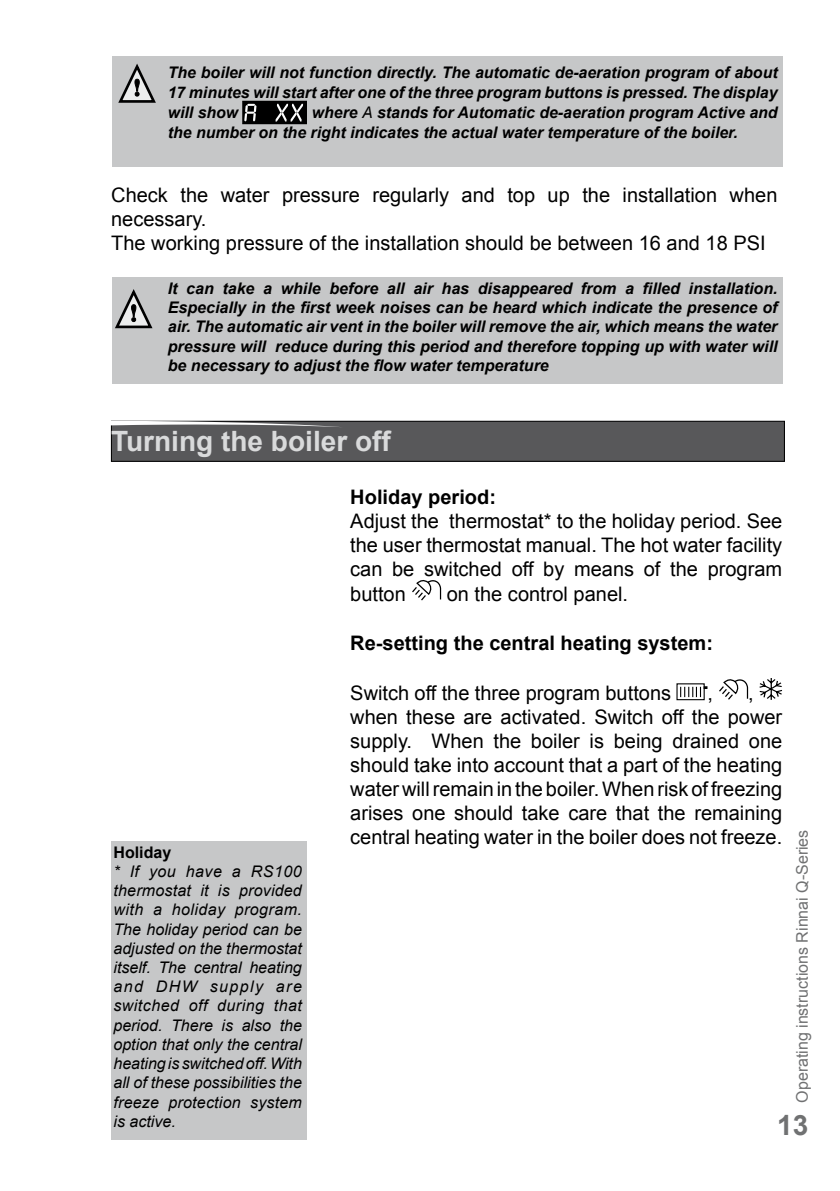
<style>
.page{position:relative;width:840px;height:1191px;background:#fff}
.page>*{position:absolute;margin:0;border:0;box-sizing:border-box;transform-origin:0 0}
.t1{font:700 28px "Arial";color:#d9dadb}
.t2{font:700 28px "Arial";color:#707172}
.t3{font:20px/24px "Arial";color:#000}
.t4{font:700 20px "Arial";color:#000}
.t5{font:italic 700 16px/19.2px "Arial";color:#000;text-align:justify}
.t6{font:italic 16px/19.2px "Arial";color:#000;text-align:justify}
.t7{font:16px "Arial";color:#707172}
.t8{font:700 16px "Arial";color:#000}
.s1{font-weight:400}
</style>
<div class="page">
<div style="left:111px;top:421px;width:673px;height:40px;background:#58585a"></div>
<div style="left:111px;top:421px;width:673px;height:40px;border:1px solid #000"></div>
<svg style="left:110px;top:421px;width:233px;height:6px"></svg>
<svg style="left:412px;top:580px;width:29px;height:21px"></svg>
<div style="left:676px;top:683px;width:28px;height:17px;border:1px solid #000"></div>
<svg style="left:680px;top:686px;width:27px;height:11px"></svg>
<svg style="left:719px;top:679px;width:28px;height:21px"></svg>
<svg style="left:759px;top:678px;width:22px;height:22px"></svg>
<div style="left:110px;top:841px;width:196px;height:299px;background:#c6c7c8"></div>
<div style="left:112px;top:57px;width:670px;height:110px;background:#c6c7c8"></div>
<div style="left:112px;top:277px;width:670px;height:107px;background:#c6c7c8"></div>
<div style="left:242px;top:101px;width:64px;height:23px;background:#000"></div>
<svg style="left:244px;top:104px;width:12px;height:17px"></svg>
<svg style="left:275px;top:104px;width:28px;height:17px"></svg>
<svg style="left:115px;top:289px;width:37px;height:40px"></svg>
<svg style="left:118px;top:64px;width:38px;height:39px"></svg>
<p class="t5" style="left:168px;top:63px;width:611px;line-height:20px">The boiler will not function directly. The automatic de-aeration program of about 17 minutes will start after one of the three program buttons is pressed. The display will show</p>
<p class="t5" style="left:168px;top:103px;width:611px;line-height:20px;text-indent:144px">where <span class="s1">A</span> stands for Automatic de-aeration program Active and the number on the right indicates the actual water temperature of the boiler.</p>
<p class="t3" style="left:111px;top:183px;width:667px">Check the water pressure regularly and top up the installation when necessary.<br>The working pressure of the installation should be between 16 and 18 PSI</p>
<p class="t5" style="left:168px;top:279px;width:611px">It can take a while before all air has disappeared from a filled installation.<br>Especially in the first week noises can be heard which indicate the presence of air. The automatic air vent in the boiler will remove the air, which means the water pressure will reduce during this period and therefore topping up with water will be necessary to adjust the flow water temperature</p>
<h1 class="t1" style="left:111px;top:423px;width:281px">Turning the boiler off</h1>
<p class="t8" style="left:113px;top:841px;width:59px">Holiday</p>
<p class="t6" style="left:113px;top:862px;width:190px">* If you have a RS100 thermostat it is provided with a holiday program.<br>The holiday period can be adjusted on the thermostat itself. The central heating and DHW supply are switched off during that period. There is also the option that only the central heating is switched off. With all of these possibilities the freeze protection system is active.</p>
<p class="t4" style="left:350px;top:483px;width:147px">Holiday period:</p>
<p class="t3" style="left:350px;top:509px;width:433px;text-align:justify">Adjust the thermostat* to the holiday period. See the user thermostat manual. The hot water facility can be switched off by means of the program button</p>
<p class="t3" style="left:446px;top:582px;width:183px">on the control panel.</p>
<p class="t4" style="left:350px;top:629px;width:364px">Re-setting the central heating system:</p>
<p class="t3" style="left:350px;top:681px;width:322px">Switch off the three program buttons</p>
<p class="t3" style="left:350px;top:681px;width:433px;text-indent:397px">, when these are activated. Switch off the power supply. When the boiler is being drained one should take into account that a part of the heating water will remain in the boiler. When risk of freezing arises one should take care that the remaining central heating water in the boiler does not freeze.</p>
<p class="t3" style="left:707px;top:681px;width:7px">,</p>
<p class="t7" style="left:791px;top:1102px;width:274px;rotate:-90deg">Operating instructions Rinnai Q-Series</p>
<h1 class="t2" style="left:776px;top:1106px;width:33px">13</h1>
</div>
